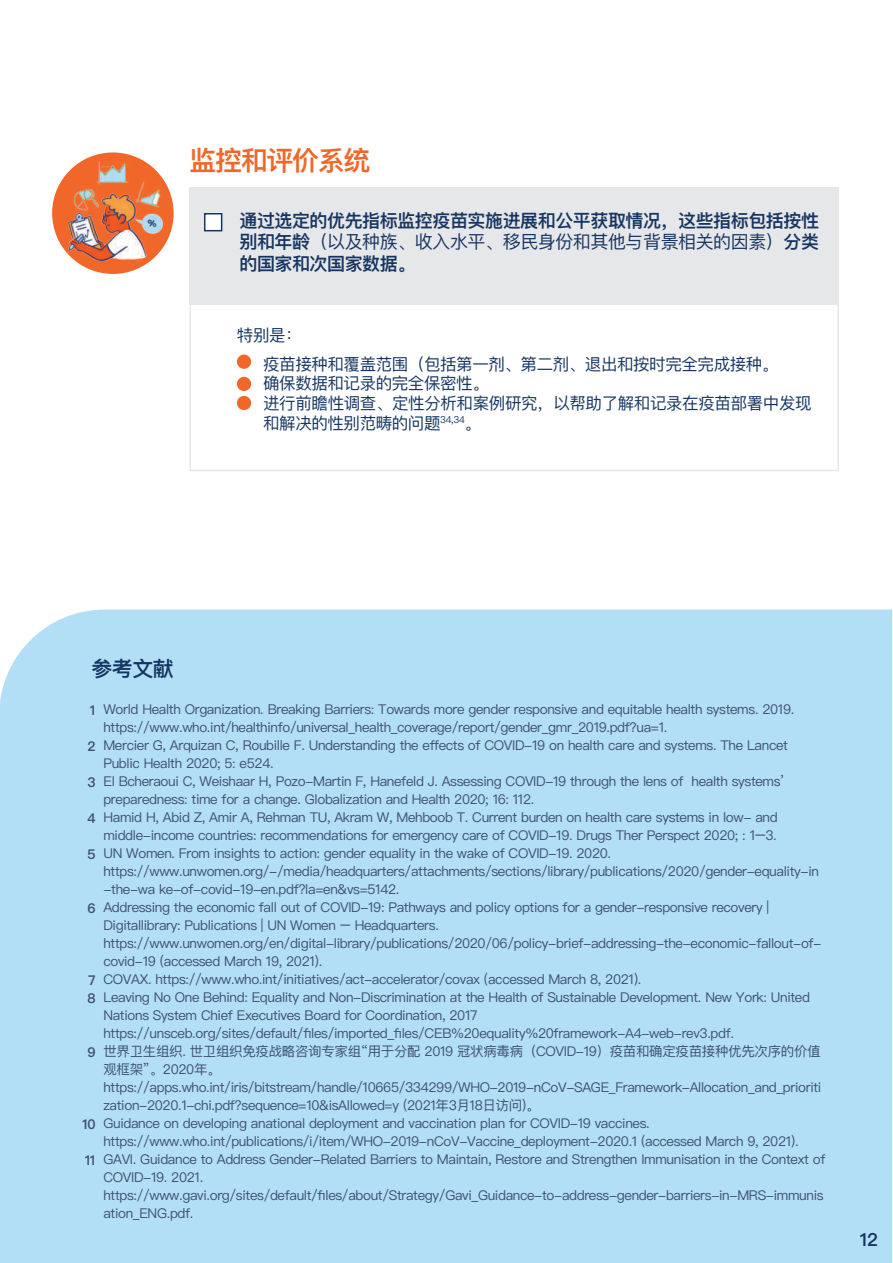
<style>
.page{position:relative;width:893px;height:1263px;background:#fff}
.page>*{position:absolute;margin:0;border:0;box-sizing:border-box;transform-origin:0 0}
.t1{font:600 27px "Ping Fang SC";letter-spacing:-.05em;color:#f16729}
.t2{font:600 21px "Ping Fang SC";color:#163661}
.t3{font:600 18px/21.6px "Ping Fang SC";letter-spacing:-.025em;color:#163661;text-align:justify}
.t4{font:16.5px/19.8px "Ping Fang SC";letter-spacing:-.025em;color:#163661}
.t5{font:13.5px/18px "Ping Fang SC";letter-spacing:-.025em;color:#404f75}
.t6{font:600 13.5px/18px "Ping Fang SC";color:#404f75}
.s1{font-weight:400}
</style>
<div class="page">
<svg style="left:189px;top:304px;width:650px;height:167px"></svg>
<div style="left:189px;top:187px;width:650px;height:117px;background:#e6e7e9"></div>
<div style="left:204px;top:213px;width:18px;height:18px;background:#fff;border:2px solid #163661"></div>
<div style="left:52px;top:152px;width:122px;height:122px;background:#f16729;border-radius:50%"></div>
<img style="left:69px;top:161px;width:94px;height:99px">
<div style="left:237px;top:355px;width:14px;height:14px;background:#f16729;border-radius:50%"></div>
<div style="left:237px;top:377px;width:14px;height:14px;background:#f16729;border-radius:50%"></div>
<div style="left:237px;top:396px;width:14px;height:14px;background:#f16729;border-radius:50%"></div>
<div style="left:0;top:610px;width:892px;height:653px;background:#b2dff6"></div>
<h1 class="t1" style="left:189px;top:144px;width:183px">监控和评价系统</h1>
<h3 class="t3" style="left:239px;top:209px;width:581px">通过选定的优先指标监控疫苗实施进展和公平获取情况，这些指标包括按性别和年龄<span class="s1">（以及种族、收入水平、移民身份和其他与背景相关的因素）</span>分类的国家和次国家数据。</h3>
<p class="t4" style="left:263px;top:321px;width:517px;line-height:28.3px;text-indent:-26px">特别是：<br>疫苗接种和覆盖范围（包括第一剂、第二剂、退出和按时完全完成接种。</p>
<p class="t4" style="left:263px;top:373px;width:550px">确保数据和记录的完全保密性。<br>进行前瞻性调查、定性分析和案例研究，以帮助了解和记录在疫苗部署中发现和解决的性别范畴的问题<sup>34,34</sup>。</p>
<h2 class="t2" style="left:91px;top:655px;width:84px">参考文献</h2>
<p class="t5" style="left:103px;top:700px;width:723px">World Health Organization. Breaking Barriers: Towards more gender responsive and equitable health systems. 2019. https://www.who.int/healthinfo/universal_health_coverage/report/gender_gmr_2019.pdf?ua=1.<br>Mercier G, Arquizan C, Roubille F. Understanding the effects of COVID-19 on health care and systems. The Lancet Public Health 2020; 5: e524.<br>El Bcheraoui C, Weishaar H, Pozo-Martin F, Hanefeld J. Assessing COVID-19 through the lens of health systems’ preparedness: time for a change. Globalization and Health 2020; 16: 112.<br>Hamid H, Abid Z, Amir A, Rehman TU, Akram W, Mehboob T. Current burden on health care systems in low- and middle-income countries: recommendations for emergency care of COVID-19. Drugs Ther Perspect 2020; : 1–3.<br>UN Women. From insights to action: gender equality in the wake of COVID-19. 2020. https://www.unwomen.org/-/media/headquarters/attachments/sections/library/publications/2020/gender-equality-in -the-wa ke-of-covid-19-en.pdf?la=en&amp;vs=5142.<br>Addressing the economic fall out of COVID-19: Pathways and policy options for a gender-responsive recovery | Digitallibrary: Publications | UN Women – Headquarters. https://www.unwomen.org/en/digital-library/publications/2020/06/policy-brief-addressing-the-economic-fallout-of&shy;covid-19 (accessed March 19, 2021).<br>COVAX. https://www.who.int/initiatives/act-accelerator/covax (accessed March 8, 2021).<br>Leaving No One Behind: Equality and Non-Discrimination at the Health of Sustainable Development. New York: United Nations System Chief Executives Board for Coordination, 2017 https://unsceb.org/sites/default/files/imported_files/CEB%20equality%20framework-A4-web-rev3.pdf.<br>世界卫生组织. 世卫组织免疫战略咨询专家组“用于分配 2019 冠状病毒病（COVID-19）疫苗和确定疫苗接种优先次序的价值观框架”。2020年。https://apps.who.int/iris/bitstream/handle/10665/334299/WHO-2019-nCoV-SAGE_Framework-Allocation_and_prioriti zation-2020.1-chi.pdf?sequence=10&amp;isAllowed=y (2021年3月18日访问)。<br>Guidance on developing anational deployment and vaccination plan for COVID-19 vaccines. https://www.who.int/publications/i/item/WHO-2019-nCoV-Vaccine_deployment-2020.1 (accessed March 9, 2021).<br>GAVI. Guidance to Address Gender-Related Barriers to Maintain, Restore and Strengthen Immunisation in the Context of COVID-19. 2021. https://www.gavi.org/sites/default/files/about/Strategy/Gavi_Guidance-to-address-gender-barriers-in-MRS-immunis ation_ENG.pdf.</p>
<p class="t6" style="left:90px;top:701px;width:7px">1</p>
<p class="t6" style="left:87px;top:737px;width:10px">2</p>
<p class="t6" style="left:87px;top:773px;width:10px">3</p>
<p class="t6" style="left:87px;top:809px;width:10px">4</p>
<p class="t6" style="left:87px;top:845px;width:10px">5</p>
<p class="t6" style="left:87px;top:899px;width:10px">6</p>
<p class="t6" style="left:87px;top:971px;width:10px">7<br>8</p>
<p class="t6" style="left:87px;top:1043px;width:10px">9</p>
<p class="t6" style="left:82px;top:1115px;width:15px">10</p>
<p class="t6" style="left:85px;top:1151px;width:12px">11</p>
<h3 class="t3" style="left:860px;top:1229px;width:20px">12</h3>
</div>
